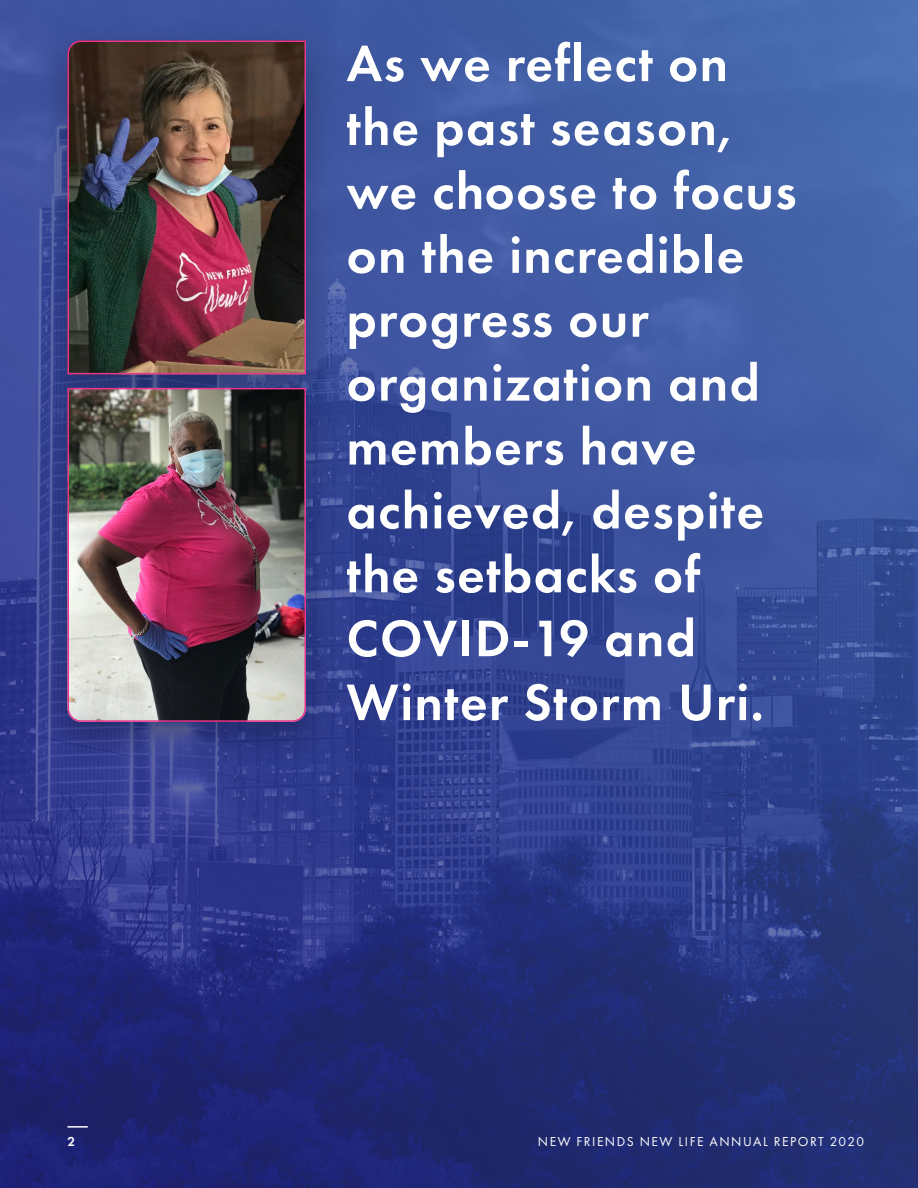
<style>
.page{position:relative;width:918px;height:1188px;background:#fff}
.page>*{position:absolute;margin:0;border:0;box-sizing:border-box;transform-origin:0 0}
.t1{font:600 53.25px/63.9px "Futura PT";letter-spacing:.025em;color:#fff}
.t2{font:13.5px "Futura PT";letter-spacing:.11em;color:#fff}
.t3{font:600 13.5px "Futura PT";color:#ea368e}
.s1{color:#fff}
</style>
<div class="page">
<img style="left:0;top:0;width:918px;height:1188px">
<hr style="left:68px;top:1126px;width:20px;height:2px;background:#fff">
<div style="left:37px;top:24px;width:299px;height:394px;background:#000;opacity:.25"></div>
<img style="left:67px;top:40px;width:240px;height:331px">
<div style="left:37px;top:371px;width:299px;height:395px;background:#000;opacity:.25"></div>
<img style="left:67px;top:387px;width:240px;height:336px">
<p class="t3" style="left:54px;top:1135px;width:23px">2 <span class="s1">2</span></p>
<p class="t1" style="left:346px;top:31px;width:452px">As we reflect on the past season, we choose to focus on the incredible progress our organization and members have achieved, despite the setbacks of<br>COVID-19 and<br>Winter Storm Uri.</p>
<p class="t2" style="left:538px;top:1134px;width:328px">NEW FRIENDS NEW LIFE ANNUAL REPORT 2020</p>
</div>
